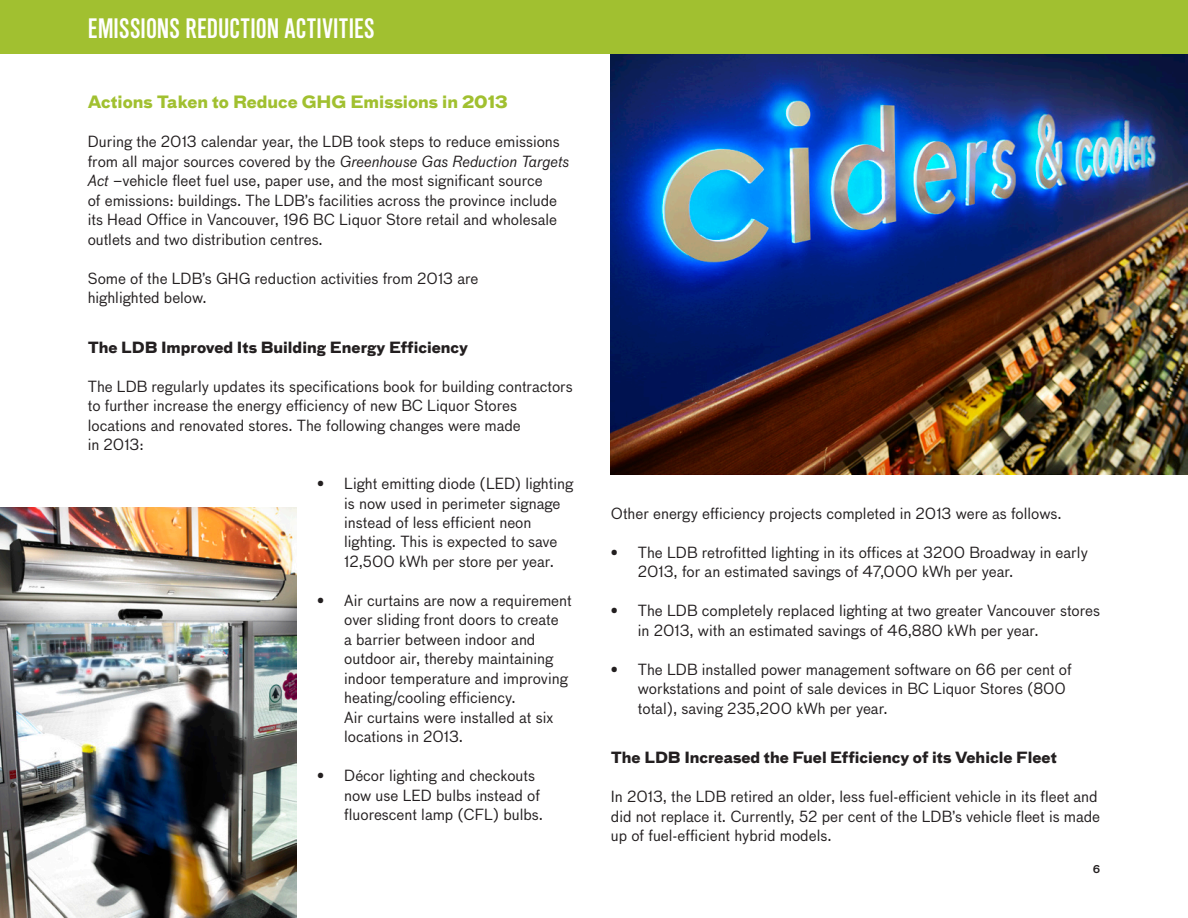
<style>
.page{position:relative;width:1188px;height:918px;background:#fff}
.page>*{position:absolute;margin:0;border:0;box-sizing:border-box;transform-origin:0 0}
.t1{font:27px "Alpin Gothic CG No 2";letter-spacing:.01em;color:#fff}
.t2{font:700 16.5px "Bau LF";color:#a1c030}
.t3{font:15px/19.5px "Bau LF";color:#231f20}
.t4{font:700 15px "Bau LF";color:#231f20}
.t5{font:500 10.5px "Bau LF";color:#231f20}
.s1{font-style:italic}
</style>
<div class="page">
<img style="left:611px;top:54px;width:577px;height:420px">
<img style="left:0;top:508px;width:297px;height:410px">
<div style="left:0;top:0;width:1188px;height:54px;background:#a1c030"></div>
<h1 class="t1" style="left:88px;top:13px;width:288px">EMISSIONS REDUCTION ACTIVITIES</h1>
<h1 class="t1" style="left:88px;top:13px;width:189px">MEASURED ACTIVI ES</h1>
<p class="t2" style="left:88px;top:91px;width:421px">Actions Taken to Reduce GHG Emissions in 2013</p>
<p class="t3" style="left:88px;top:132px;width:483px">During the 2013 calendar year, the LDB took steps to reduce emissions from all major sources covered by the <span class="s1">Greenhouse Gas Reduction Targets Act</span> –vehicle fleet fuel use, paper use, and the most significant source<br>of emissions: buildings. The LDB’s facilities across the province include its Head Office in Vancouver, 196 BC Liquor Store retail and wholesale outlets and two distribution centres.</p>
<p class="t3" style="left:88px;top:268px;width:392px">Some of the LDB’s GHG reduction activities from 2013 are highlighted below.</p>
<p class="t4" style="left:88px;top:337px;width:382px">The LDB Improved Its Building Energy Efficiency</p>
<p class="t3" style="left:88px;top:376px;width:487px">The LDB regularly updates its specifications book for building contractors to further increase the energy efficiency of new BC Liquor Stores locations and renovated stores. The following changes were made<br>in 2013:</p>
<p class="t3" style="left:344px;top:474px;width:230px;text-indent:-27px">• Light emitting diode (LED) lighting is now used in perimeter signage instead of less efficient neon lighting. This is expected to save<br>12,500 kWh per store per year.</p>
<p class="t3" style="left:344px;top:591px;width:229px;text-indent:-27px">• Air curtains are now a requirement over sliding front doors to create<br>a barrier between indoor and outdoor air, thereby maintaining indoor temperature and improving heating/cooling efficiency.<br>Air curtains were installed at six locations in 2013.</p>
<p class="t3" style="left:344px;top:766px;width:200px;text-indent:-27px">• Décor lighting and checkouts now use LED bulbs instead of fluorescent lamp (CFL) bulbs.</p>
<p class="t3" style="left:611px;top:504px;width:452px">Other energy efficiency projects completed in 2013 were as follows.</p>
<p class="t3" style="left:638px;top:543px;width:452px;text-indent:-27px">• The LDB retrofitted lighting in its offices at 3200 Broadway in early<br>2013, for an estimated savings of 47,000 kWh per year.</p>
<p class="t3" style="left:638px;top:601px;width:464px;text-indent:-27px">• The LDB completely replaced lighting at two greater Vancouver stores in 2013, with an estimated savings of 46,880 kWh per year.</p>
<p class="t3" style="left:638px;top:660px;width:435px;text-indent:-27px">• The LDB installed power management software on 66 per cent of workstations and point of sale devices in BC Liquor Stores (800 total), saving 235,200 kWh per year.</p>
<p class="t4" style="left:611px;top:748px;width:447px">The LDB Increased the Fuel Efficiency of its Vehicle Fleet</p>
<p class="t3" style="left:611px;top:787px;width:491px">In 2013, the LDB retired an older, less fuel-efficient vehicle in its fleet and did not replace it. Currently, 52 per cent of the LDB’s vehicle fleet is made up of fuel-efficient hybrid models.</p>
<p class="t5" style="left:1093px;top:863px;width:9px">6</p>
</div>
